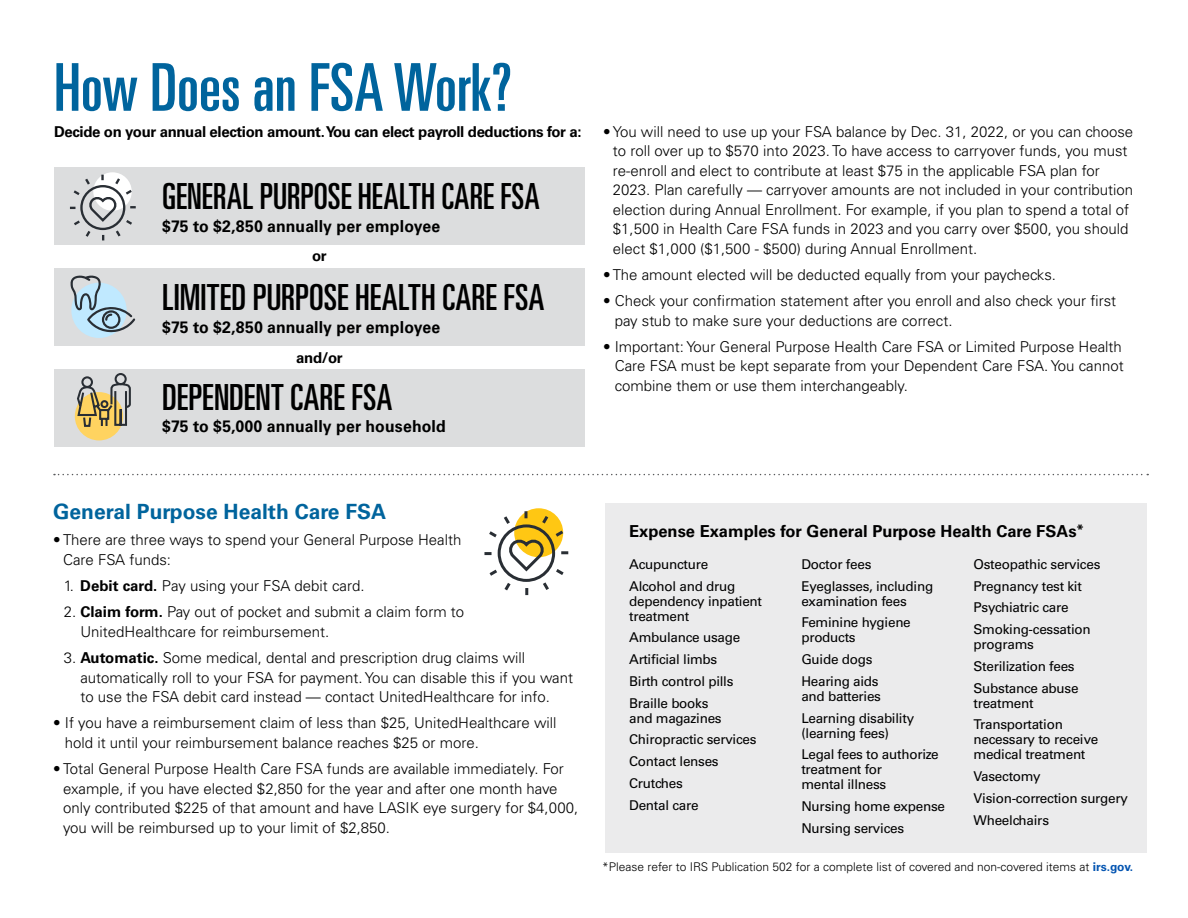
<style>
.page{position:relative;width:1188px;height:918px;background:#fff}
.page>*{position:absolute;margin:0;border:0;box-sizing:border-box;transform-origin:0 0}
.t1{font:ultra-condensed 66px "Univers LT Std";color:#00649d}
.t2{font:ultra-condensed 36px "Univers LT Std";color:#000}
.t3{font:ultra-condensed 36px "Univers LT Std";color:#000;scale:.96 1}
.t4{font:700 21px "Univers LT Std";color:#00649d}
.t5{font:700 16.5px "Univers LT Std";letter-spacing:.005em;color:#000;scale:.96 1}
.t6{font:700 16.5px "Univers LT Std";letter-spacing:.005em;color:#000}
.t7{font:300 15px/19.5px "Univers LT Std";color:#000}
.t8{font:700 15px "Univers LT Std";letter-spacing:-.025em;color:#000}
.t9{font:13.5px/21.8px "Univers LT Std";letter-spacing:-.02em;color:#000}
.t10{font:300 12px "Univers LT Std";color:#000}
.s1{font-weight:700}
.s2{font-weight:700;color:#0354b1}
</style>
<div class="page">
<div style="left:605px;top:504px;width:542px;height:349px;background:#ebebec"></div>
<div style="left:54px;top:168px;width:531px;height:77px;background:#dcddde"></div>
<div style="left:54px;top:370px;width:531px;height:77px;background:#dcddde"></div>
<div style="left:54px;top:268px;width:531px;height:78px;background:#dcddde"></div>
<svg style="left:54px;top:474px;width:1094px;height:1px"></svg>
<svg style="left:70px;top:172px;width:66px;height:69px"></svg>
<div style="left:75px;top:392px;width:48px;height:48px;background:#ffd360;border-radius:50%"></div>
<svg style="left:76px;top:373px;width:55px;height:55px"></svg>
<div style="left:71px;top:283px;width:56px;height:55px;background:#c0e9ff;border-radius:50%"></div>
<svg style="left:70px;top:275px;width:65px;height:57px"></svg>
<svg style="left:484px;top:508px;width:85px;height:88px"></svg>
<h1 class="t1" style="left:54px;top:50px;width:459px">How Does an FSA Work?</h1>
<p class="t8" style="left:54px;top:123px;width:529px">Decide on your annual election amount. You can elect payroll deductions for a:</p>
<p class="t7" style="left:613px;top:122px;width:522px;text-indent:-10px">• You will need to use up your FSA balance by Dec. 31, 2022, or you can choose to roll over up to $570 into 2023. To have access to carryover funds, you must re-enroll and elect to contribute at least $75 in the applicable FSA plan for 2023. Plan carefully — carryover amounts are not included in your contribution election during Annual Enrollment. For example, if you plan to spend a total of $1,500 in Health Care FSA funds in 2023 and you carry over $500, you should elect $1,000 ($1,500 - $500) during Annual Enrollment.</p>
<p class="t7" style="left:603px;top:265px;width:455px">• The amount elected will be deducted equally from your paychecks.</p>
<p class="t7" style="left:615px;top:291px;width:503px;text-indent:-12px">• Check your confirmation statement after you enroll and also check your first pay stub to make sure your deductions are correct.</p>
<p class="t7" style="left:615px;top:337px;width:511px;text-indent:-12px">• Important: Your General Purpose Health Care FSA or Limited Purpose Health<br>Care FSA must be kept separate from your Dependent Care FSA. You cannot combine them or use them interchangeably.</p>
<h2 class="t3" style="left:162px;top:176px;width:395px">GENERAL PURPOSE HEALTH CARE FSA</h2>
<p class="t5" style="left:162px;top:217px;width:291px">$75 to $2,850 annually per employee</p>
<p class="t8" style="left:312px;top:247px;width:16px">or</p>
<h2 class="t2" style="left:162px;top:277px;width:384px">LIMITED PURPOSE HEALTH CARE FSA</h2>
<p class="t5" style="left:162px;top:317px;width:291px">$75 to $2,850 annually per employee</p>
<p class="t8" style="left:296px;top:349px;width:48px">and/or</p>
<h2 class="t2" style="left:162px;top:376px;width:232px">DEPENDENT CARE FSA</h2>
<p class="t5" style="left:162px;top:417px;width:297px">$75 to $5,000 annually per household</p>
<h3 class="t4" style="left:53px;top:500px;width:335px">General Purpose Health Care FSA</h3>
<p class="t7" style="left:63px;top:530px;width:400px;text-indent:-10px">• There are three ways to spend your General Purpose Health<br>Care FSA funds:</p>
<p class="t7" style="left:64px;top:576px;width:302px">1. <span class="s1">Debit card.</span> Pay using your FSA debit card.</p>
<p class="t7" style="left:80px;top:602px;width:385px;text-indent:-17px">2. <span class="s1">Claim form.</span> Pay out of pocket and submit a claim form to<br>UnitedHealthcare for reimbursement.</p>
<p class="t7" style="left:80px;top:648px;width:494px;text-indent:-17px">3. <span class="s1">Automatic.</span> Some medical, dental and prescription drug claims will automatically roll to your FSA for payment. You can disable this if you want to use the FSA debit card instead — contact UnitedHealthcare for info.</p>
<p class="t7" style="left:65px;top:713px;width:493px;text-indent:-12px">• If you have a reimbursement claim of less than $25, UnitedHealthcare will hold it until your reimbursement balance reaches $25 or more.</p>
<p class="t7" style="left:63px;top:759px;width:517px;text-indent:-10px">• Total General Purpose Health Care FSA funds are available immediately. For example, if you have elected $2,850 for the year and after one month have only contributed $225 of that amount and have LASIK eye surgery for $4,000, you will be reimbursed up to your limit of $2,850.</p>
<p class="t6" style="left:629px;top:521px;width:456px">Expense Examples for General Purpose Health Care FSAs<sup>*</sup></p>
<p class="t9" style="left:629px;top:553px;width:108px">Acupuncture<br>Alcohol and drug</p>
<p class="t9" style="left:629px;top:593px;width:134px;line-height:15px">dependency inpatient treatment</p>
<p class="t9" style="left:629px;top:627px;width:112px">Ambulance usage<br>Artificial limbs<br>Birth control pills<br>Braille books</p>
<p class="t9" style="left:629px;top:707px;width:129px">and magazines<br>Chiropractic services<br>Contact lenses<br>Crutches<br>Dental care</p>
<p class="t9" style="left:801px;top:553px;width:133px">Doctor fees<br>Eyeglasses, including</p>
<p class="t9" style="left:801px;top:590px;width:111px">examination fees<br>Feminine hygiene</p>
<p class="t9" style="left:801px;top:627px;width:79px">products<br>Guide dogs<br>Hearing aids</p>
<p class="t9" style="left:801px;top:685px;width:114px">and batteries<br>Learning disability</p>
<p class="t9" style="left:801px;top:722px;width:139px">(learning fees)<br>Legal fees to authorize</p>
<p class="t9" style="left:801px;top:762px;width:87px;line-height:15px">treatment for mental illness</p>
<p class="t9" style="left:801px;top:795px;width:145px">Nursing home expense<br>Nursing services</p>
<p class="t9" style="left:974px;top:553px;width:128px">Osteopathic services<br>Pregnancy test kit<br>Psychiatric care<br>Smoking-cessation</p>
<p class="t9" style="left:974px;top:633px;width:106px">programs<br>Sterilization fees<br>Substance abuse</p>
<p class="t9" style="left:974px;top:692px;width:91px">treatment<br>Transportation</p>
<p class="t9" style="left:974px;top:732px;width:126px;line-height:15px">necessary to receive medical treatment</p>
<p class="t9" style="left:974px;top:765px;width:156px">Vasectomy<br>Vision-correction surgery<br>Wheelchairs</p>
<p class="t10" style="left:602px;top:859px;width:532px">*Please refer to IRS Publication 502 for a complete list of covered and non-covered items at <span class="s2">irs.gov.</span></p>
</div>
